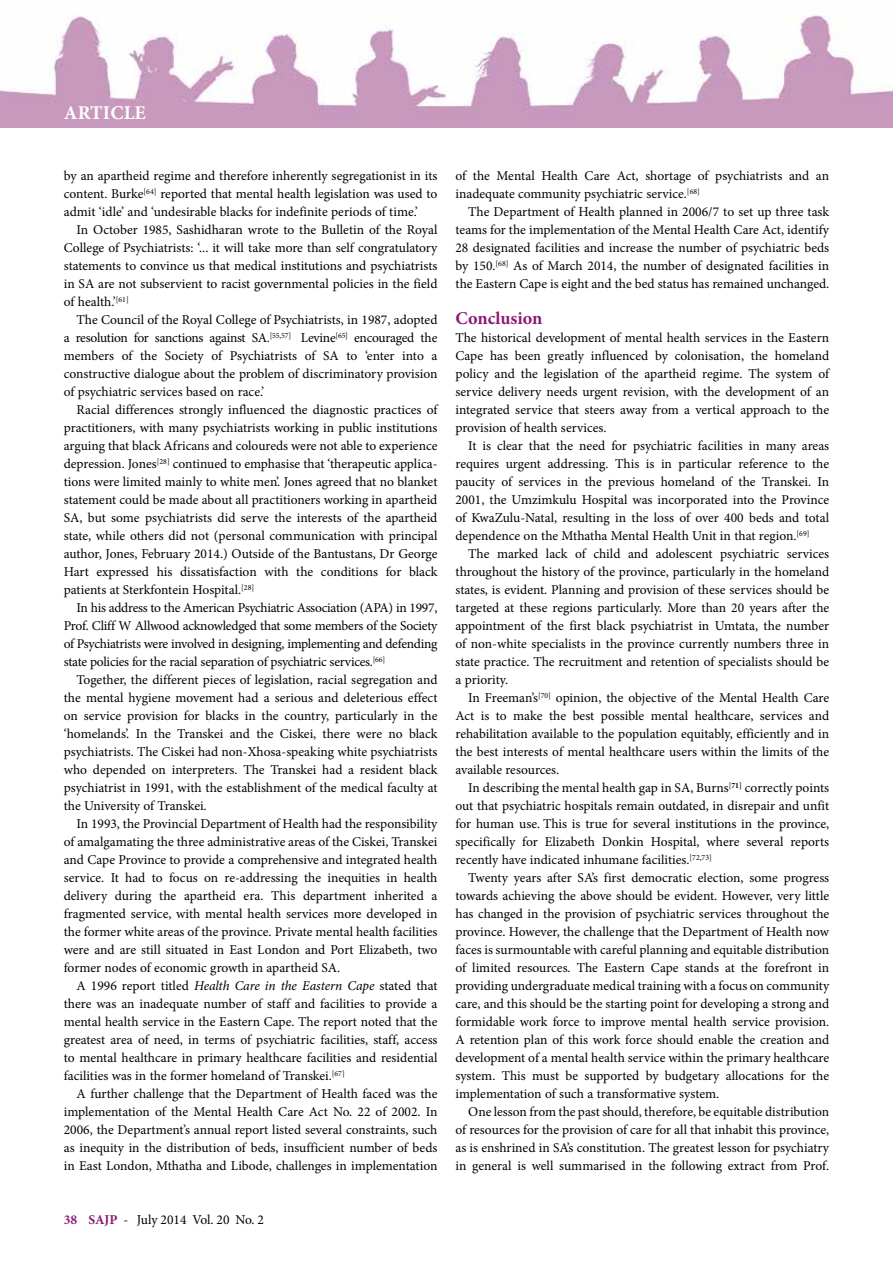
<style>
.page{position:relative;width:893px;height:1263px;background:#fff}
.page>*{position:absolute;margin:0;border:0;box-sizing:border-box;transform-origin:0 0}
.t1{font:700 19.5px "Minion Pro";letter-spacing:.01em;color:#fff}
.t2{font:700 18px "Minion Pro";color:#8d1975}
.t3{font:13.5px/18px "Minion Pro";color:#000;text-align:justify}
.s1{font-style:italic}
.s2{font-weight:700;color:#8d1975}
</style>
<div class="page">
<img style="left:0;top:15px;width:893px;height:113px">
<h1 class="t1" style="left:64px;top:99px;width:84px">ARTICLE</h1>
<p class="t3" style="left:64px;top:167px;width:375px">by an apartheid regime and therefore inherently segregationist in its content. Burke<sup>[64]</sup> reported that mental health legislation was used to admit ‘idle’ and ‘undesirable blacks for indefinite periods of time.’</p>
<p class="t3" style="left:64px;top:221px;width:375px;text-indent:13px">In October 1985, Sashidharan wrote to the Bulletin of the Royal College of Psychiatrists: ‘... it will take more than self congratulatory statements to convince us that medical institutions and psychiatrists in SA are not subservient to racist governmental policies in the field of health.’<sup>[61]</sup></p>
<p class="t3" style="left:64px;top:311px;width:375px;text-indent:13px">The Council of the Royal College of Psychiatrists, in 1987, adopted a resolution for sanctions against SA.<sup>[55,57]</sup> Levine<sup>[65]</sup> encouraged the members of the Society of Psychiatrists of SA to ‘enter into a constructive dialogue about the problem of discriminatory provision of psychiatric services based on race.’</p>
<p class="t3" style="left:64px;top:401px;width:375px;text-indent:13px">Racial differences strongly influenced the diagnostic practices of practitioners, with many psychiatrists working in public institutions arguing that black Africans and coloureds were not able to experience depression. Jones<sup>[28]</sup> continued to emphasise that ‘therapeutic applica&shy;tions were limited mainly to white men’. Jones agreed that no blanket statement could be made about all practitioners working in apartheid SA, but some psychiatrists did serve the interests of the apartheid state, while others did not (personal communication with principal author, Jones, February 2014.) Outside of the Bantustans, Dr George Hart expressed his dissatisfaction with the conditions for black patients at Sterkfontein Hospital.<sup>[28]</sup></p>
<p class="t3" style="left:64px;top:599px;width:375px;text-indent:13px">In his address to the American Psychiatric Association (APA) in 1997, Prof. Cliff W Allwood acknowledged that some members of the Society of Psychiatrists were involved in designing, implementing and defending state policies for the racial separation of psychiatric services.<sup>[66]</sup></p>
<p class="t3" style="left:64px;top:671px;width:375px;text-indent:13px">Together, the different pieces of legislation, racial segregation and the mental hygiene movement had a serious and deleterious effect on service provision for blacks in the country, particularly in the ‘homelands’. In the Transkei and the Ciskei, there were no black psychiatrists. The Ciskei had non-Xhosa-speaking white psychiatrists who depended on interpreters. The Transkei had a resident black psychiatrist in 1991, with the establishment of the medical faculty at the University of Transkei.</p>
<p class="t3" style="left:64px;top:815px;width:375px;text-indent:13px">In 1993, the Provincial Department of Health had the responsibility of amalgamating the three administrative areas of the Ciskei, Transkei and Cape Province to provide a comprehensive and integrated health service. It had to focus on re-addressing the inequities in health delivery during the apartheid era. This department inherited a fragmented service, with mental health services more developed in the former white areas of the province. Private mental health facilities were and are still situated in East London and Port Elizabeth, two former nodes of economic growth in apartheid SA.</p>
<p class="t3" style="left:64px;top:977px;width:375px;text-indent:13px">A 1996 report titled <span class="s1">Health Care in the Eastern Cape</span> stated that there was an inadequate number of staff and facilities to provide a mental health service in the Eastern Cape. The report noted that the greatest area of need, in terms of psychiatric facilities, staff, access to mental healthcare in primary healthcare facilities and residential facilities was in the former homeland of Transkei.<sup>[67]</sup></p>
<p class="t3" style="left:64px;top:1085px;width:375px;text-indent:13px">A further challenge that the Department of Health faced was the implementation of the Mental Health Care Act No. 22 of 2002. In 2006, the Department’s annual report listed several constraints, such as inequity in the distribution of beds, insufficient number of beds in East London, Mthatha and Libode, challenges in implementation</p>
<p class="t3" style="left:64px;top:1211px;width:202px"><span class="s2">38 SAJP</span> - July 2014 Vol. 20 No. 2</p>
<p class="t3" style="left:455px;top:167px;width:375px">of the Mental Health Care Act, shortage of psychiatrists and an inadequate community psychiatric service.<sup>[68]</sup></p>
<p class="t3" style="left:455px;top:203px;width:375px;text-indent:13px">The Department of Health planned in 2006/7 to set up three task teams for the implementation of the Mental Health Care Act, identify 28 designated facilities and increase the number of psychiatric beds by 150.<sup>[68]</sup> As of March 2014, the number of designated facilities in the Eastern Cape is eight and the bed status has remained unchanged.</p>
<h2 class="t2" style="left:455px;top:306px;width:89px">Conclusion</h2>
<p class="t3" style="left:455px;top:329px;width:375px">The historical development of mental health services in the Eastern Cape has been greatly influenced by colonisation, the homeland policy and the legislation of the apartheid regime. The system of service delivery needs urgent revision, with the development of an integrated service that steers away from a vertical approach to the provision of health services.</p>
<p class="t3" style="left:455px;top:437px;width:375px;text-indent:13px">It is clear that the need for psychiatric facilities in many areas requires urgent addressing. This is in particular reference to the paucity of services in the previous homeland of the Transkei. In 2001, the Umzimkulu Hospital was incorporated into the Province of KwaZulu-Natal, resulting in the loss of over 400 beds and total dependence on the Mthatha Mental Health Unit in that region.<sup>[69]</sup></p>
<p class="t3" style="left:455px;top:545px;width:375px;text-indent:13px">The marked lack of child and adolescent psychiatric services throughout the history of the province, particularly in the homeland states, is evident. Planning and provision of these services should be targeted at these regions particularly. More than 20 years after the appointment of the first black psychiatrist in Umtata, the number of non-white specialists in the province currently numbers three in state practice. The recruitment and retention of specialists should be a priority.</p>
<p class="t3" style="left:455px;top:689px;width:375px;text-indent:13px">In Freeman’s<sup>[70]</sup> opinion, the objective of the Mental Health Care Act is to make the best possible mental healthcare, services and rehabilitation available to the population equitably, efficiently and in the best interests of mental healthcare users within the limits of the available resources.</p>
<p class="t3" style="left:455px;top:779px;width:375px;text-indent:13px">In describing the mental health gap in SA, Burns<sup>[</sup><sup>71]</sup> correctly points out that psychiatric hospitals remain outdated, in disrepair and unfit for human use. This is true for several institutions in the province, specifically for Elizabeth Donkin Hospital, where several reports recently have indicated inhumane facilities.<sup>[72,73]</sup></p>
<p class="t3" style="left:455px;top:869px;width:375px;text-indent:13px">Twenty years after SA’s first democratic election, some progress towards achieving the above should be evident. However, very little has changed in the provision of psychiatric services throughout the province. However, the challenge that the Department of Health now faces is surmountable with careful planning and equitable distribution of limited resources. The Eastern Cape stands at the forefront in providing undergraduate medical training with a focus on community care, and this should be the starting point for developing a strong and formidable work force to improve mental health service provision.<br>A retention plan of this work force should enable the creation and development of a mental health service within the primary healthcare system. This must be supported by budgetary allocations for the implementation of such a transformative system.</p>
<p class="t3" style="left:455px;top:1103px;width:375px;text-indent:13px">One lesson from the past should, therefore, be equitable distribution of resources for the provision of care for all that inhabit this province, as is enshrined in SA’s constitution. The greatest lesson for psychiatry in general is well summarised in the following extract from Prof.</p>
</div>
